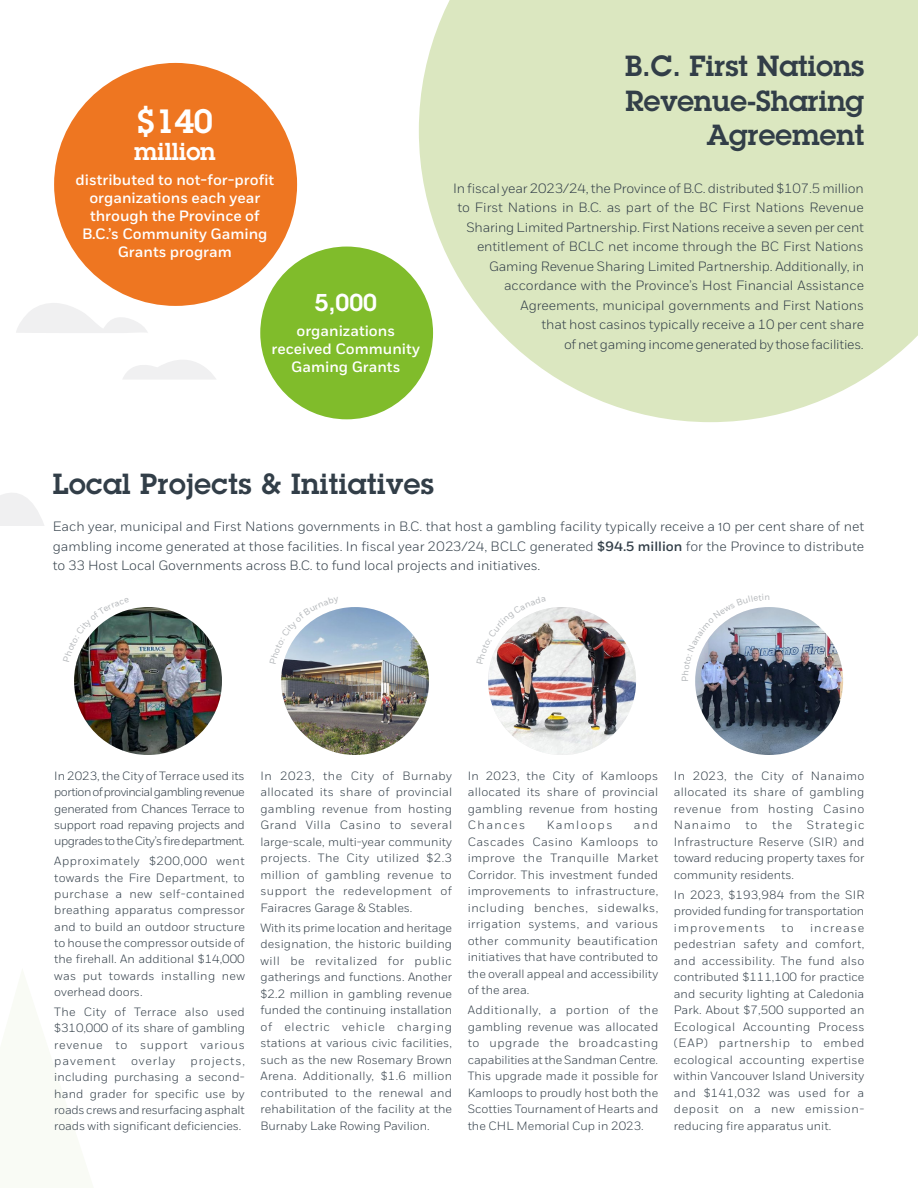
<style>
.page{position:relative;width:918px;height:1188px;background:#fff}
.page>*{position:absolute;margin:0;border:0;box-sizing:border-box;transform-origin:0 0}
.t1{font:600 33px "Lubalin Graph Std";color:#fff}
.t2{font:600 28.5px/34.5px "Lubalin Graph Std";color:#323e48;text-align:right}
.t3{font:600 24px "Lubalin Graph Std";color:#fff}
.t4{font:600 23.85px "Lubalin Graph Std";color:#fff}
.t5{font:500 15px/18px "Fort";color:#fff;text-align:center}
.t6{font:300 13.5px/19.5px "Fort";letter-spacing:-.01em;color:#323e48;text-align:justify}
.t7{font:300 12px/16.5px "Fort";color:#323e48;text-align:justify}
.t8{font:300 12px "Fort";letter-spacing:.12em;color:#323e48}
.s1{font-weight:500}
</style>
<div class="page">
<svg style="left:0;top:493px;width:44px;height:33px"></svg>
<svg style="left:419px;top:0;width:499px;height:422px;background:#dfe9c7"></svg>
<svg style="left:123px;top:360px;width:93px;height:19px"></svg>
<svg style="left:16px;top:302px;width:131px;height:31px"></svg>
<div style="left:54px;top:63px;width:243px;height:243px;background:#ee7621;border-radius:50%"></div>
<div style="left:260px;top:247px;width:173px;height:172px;background:#80bc2b;border-radius:50%"></div>
<img style="left:74px;top:607px;width:148px;height:148px;border-radius:74px">
<img style="left:281px;top:607px;width:148px;height:148px;border-radius:74px">
<img style="left:488px;top:607px;width:148px;height:148px;border-radius:74px">
<img style="left:695px;top:607px;width:148px;height:148px;border-radius:74px">
<img style="left:76px;top:609px;width:53px;height:53px">
<svg style="left:283px;top:609px;width:56px;height:55px"></svg>
<img style="left:490px;top:609px;width:56px;height:56px">
<img style="left:695px;top:607px;width:74px;height:74px">
<h1 class="t1" style="left:137px;top:100px;width:78px">$140</h1>
<h3 class="t3" style="left:134px;top:136px;width:83px">million</h3>
<p class="t5" style="left:76px;top:171px;width:200px">distributed to not-for-profit organizations each year through the Province of<br>B.C.’s Community Gaming<br>Grants program</p>
<h3 class="t4" style="left:315px;top:287px;width:64px">5,000</h3>
<p class="t5" style="left:272px;top:322px;width:150px">organizations received Community<br>Gaming Grants</p>
<h2 class="t2" style="left:625px;top:48px;width:241px">B.C. First Nations<br>Revenue-Sharing<br>Agreement</h2>
<p class="t6" style="left:453px;top:178px;width:413px;text-align:right">In fiscal year 2023/24, the Province of B.C. distributed $107.5 million to First Nations in B.C. as part of the BC First Nations Revenue Sharing Limited Partnership. First Nations receive a seven per cent entitlement of BCLC net income through the BC First Nations Gaming Revenue Sharing Limited Partnership. Additionally, in accordance with the Province’s Host Financial Assistance Agreements, municipal governments and First Nations<br>that host casinos typically receive a 10 per cent share<br>of net gaming income generated by those facilities.</p>
<h2 class="t2" style="left:53px;top:466px;width:383px">Local Projects &amp; Initiatives</h2>
<p class="t6" style="left:53px;top:517px;width:813px">Each year, municipal and First Nations governments in B.C. that host a gambling facility typically receive a 10 per cent share of net gambling income generated at those facilities. In fiscal year 2023/24, BCLC generated <span class="s1">$94.5 million</span> for the Province to distribute to 33 Host Local Governments across B.C. to fund local projects and initiatives.</p>
<p class="t7" style="left:54px;top:768px;width:192px">In 2023, the City of Terrace used its portion of provincial gambling revenue generated from Chances Terrace to support road repaving projects and upgrades to the City’s fire department.</p>
<p class="t7" style="left:54px;top:853px;width:192px">Approximately $200,000 went towards the Fire Department, to purchase a new self-contained breathing apparatus compressor and to build an outdoor structure to house the compressor outside of the firehall. An additional $14,000 was put towards installing new overhead doors.</p>
<p class="t7" style="left:54px;top:1004px;width:192px">The City of Terrace also used $310,000 of its share of gambling revenue to support various pavement</p>
<p class="t7" style="left:131px;top:1053px;width:46px">overlay</p>
<p class="t7" style="left:54px;top:1053px;width:192px;text-indent:136px">projects, including purchasing a second&shy;hand grader for specific use by roads crews and resurfacing asphalt roads with significant deficiencies.</p>
<p class="t7" style="left:260px;top:768px;width:193px">In 2023, the City of Burnaby allocated its share of provincial gambling revenue from hosting Grand Villa Casino to several large-scale, multi-year community projects. The City utilized $2.3 million of gambling revenue to support the redevelopment of Fairacres Garage &amp; Stables.</p>
<p class="t7" style="left:260px;top:920px;width:193px">With its prime location and heritage designation, the historic building will be revitalized for public gatherings and functions. Another $2.2 million in gambling revenue funded the continuing installation of electric vehicle charging stations at various civic facilities, such as the new Rosemary Brown Arena. Additionally, $1.6 million contributed to the renewal and rehabilitation of the facility at the Burnaby Lake Rowing Pavilion.</p>
<p class="t7" style="left:468px;top:768px;width:192px">In 2023, the City of Kamloops allocated its share of provincial gambling revenue from hosting Chances</p>
<p class="t7" style="left:468px;top:817px;width:192px;text-indent:166px">and Cascades Casino Kamloops to improve the Tranquille Market Corridor. This investment funded improvements to infrastructure, including benches, sidewalks, irrigation systems, and various other community beautification initiatives that have contributed to the overall appeal and accessibility of the area.</p>
<p class="t7" style="left:468px;top:1002px;width:192px">Additionally, a portion of the gambling revenue was allocated to upgrade the broadcasting capabilities at the Sandman Centre.<br>This upgrade made it possible for Kamloops to proudly host both the Scotties Tournament of Hearts and the CHL Memorial Cup in 2023.</p>
<p class="t8" style="left:547px;top:818px;width:67px">Kamloops</p>
<p class="t7" style="left:674px;top:768px;width:192px">In 2023, the City of Nanaimo allocated its share of gambling revenue from hosting Casino Nanaimo to the Strategic Infrastructure Reserve (SIR) and toward reducing property taxes for community residents.</p>
<p class="t7" style="left:674px;top:887px;width:192px">In 2023, $193,984 from the SIR provided funding for transportation improvements</p>
<p class="t7" style="left:674px;top:920px;width:192px;text-indent:136px">increase pedestrian safety and comfort, and accessibility. The fund also contributed $111,100 for practice and security lighting at Caledonia Park. About $7,500 supported an Ecological Accounting Process (EAP) partnership to embed ecological accounting expertise within Vancouver Island University and $141,032 was used for a deposit on a new emission&shy;reducing fire apparatus unit.</p>
<p class="t7" style="left:782px;top:920px;width:14px">to</p>
</div>
